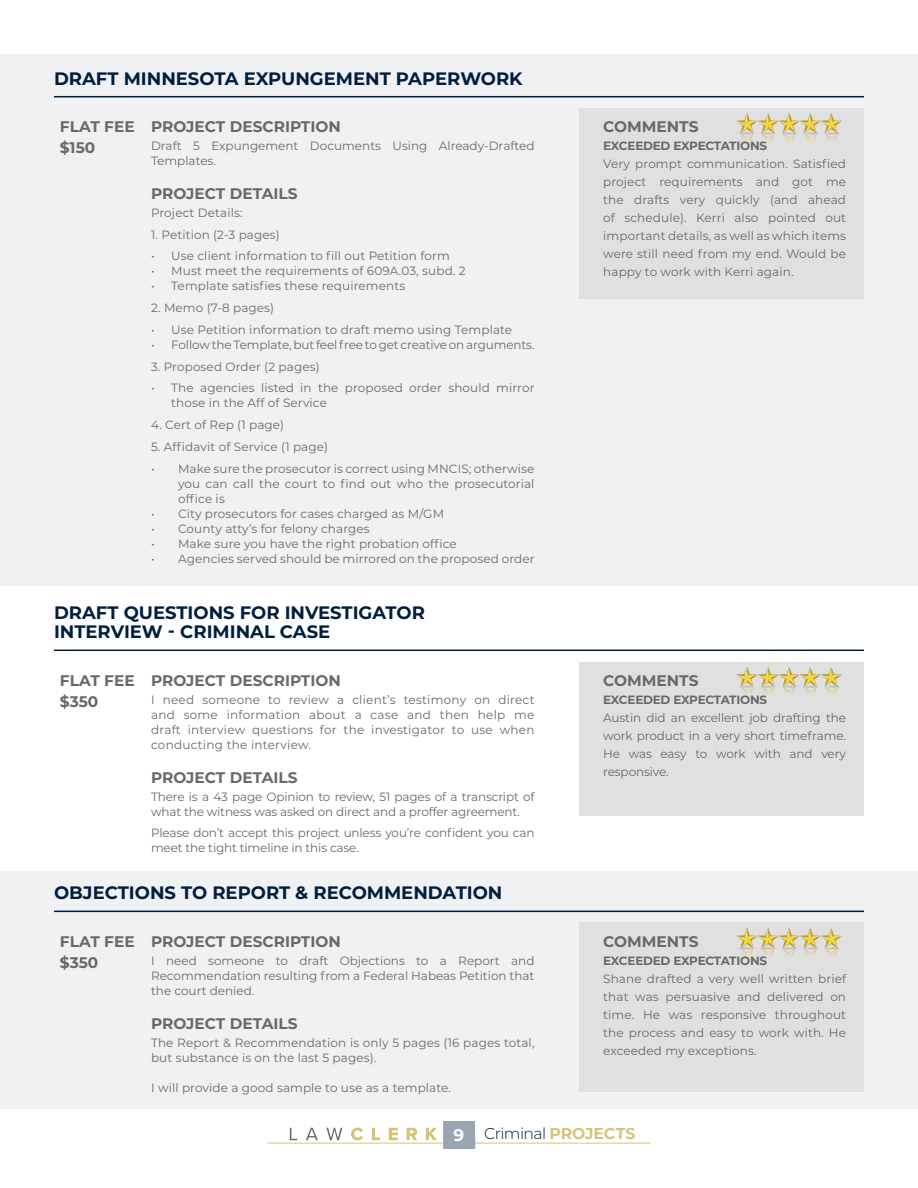
<style>
.page{position:relative;width:918px;height:1188px;background:#fff}
.page>*{position:absolute;margin:0;border:0;box-sizing:border-box;transform-origin:0 0}
.t1{font:700 18px/19.5px "Montserrat";color:#001e3e}
.t2{font:300 15.75px "Montserrat";letter-spacing:-.04em;color:#001e3e}
.t3{font:700 15.3px "Montserrat";color:#696969}
.t4{font:12px/18px "Montserrat";letter-spacing:.01em;color:#696969;text-align:justify}
.t5{font:12px/15px "Montserrat";letter-spacing:-.015em;color:#696969}
.t6{font:700 12px "Montserrat";letter-spacing:-.02em;color:#696969}
.t7{font:12px "Montserrat";letter-spacing:-.01em;color:#696969}
.s1{font-weight:700;font-size:16.95px;color:#fff}
.s2{font-weight:700;color:#d6c47a}
</style>
<div class="page">
<svg style="left:290px;top:1128px;width:7px;height:12px"></svg>
<svg style="left:306px;top:1128px;width:12px;height:12px"></svg>
<svg style="left:326px;top:1128px;width:16px;height:12px"></svg>
<svg style="left:351px;top:1128px;width:12px;height:12px"></svg>
<svg style="left:372px;top:1128px;width:8px;height:12px"></svg>
<svg style="left:389px;top:1128px;width:9px;height:12px"></svg>
<svg style="left:407px;top:1128px;width:10px;height:12px"></svg>
<svg style="left:426px;top:1128px;width:11px;height:12px"></svg>
<hr style="left:267px;top:1143px;width:384px;height:1px;background:#d6c47a">
<div style="left:443px;top:1121px;width:32px;height:28px;background:#99a5b2"></div>
<div style="left:0;top:871px;width:918px;height:237px;background:#f0f1f3"></div>
<div style="left:0;top:54px;width:918px;height:531px;background:#f0f1f3"></div>
<div style="left:580px;top:108px;width:284px;height:190px;background:#e0e0e0"></div>
<hr style="left:54px;top:96px;width:810px;height:1px;background:#001e3e">
<img style="left:737px;top:114px;width:105px;height:28px">
<div style="left:580px;top:923px;width:284px;height:169px;background:#e0e0e0"></div>
<hr style="left:54px;top:911px;width:810px;height:1px;background:#001e3e">
<img style="left:737px;top:928px;width:105px;height:29px">
<div style="left:580px;top:662px;width:284px;height:153px;background:#e0e0e0"></div>
<hr style="left:54px;top:650px;width:810px;height:1px;background:#001e3e">
<img style="left:736px;top:667px;width:106px;height:28px">
<p class="t1" style="left:54px;top:68px;width:470px">DRAFT MINNESOTA EXPUNGEMENT PAPERWORK</p>
<p class="t3" style="left:60px;top:116px;width:76px">FLAT FEE</p>
<p class="t3" style="left:151px;top:116px;width:191px">PROJECT DESCRIPTION</p>
<p class="t3" style="left:603px;top:116px;width:97px">COMMENTS</p>
<p class="t3" style="left:60px;top:137px;width:37px">$150</p>
<p class="t4" style="left:151px;top:138px;width:385px;line-height:15px">Draft 5 Expungement Documents Using Already-Drafted<br>Templates.</p>
<p class="t6" style="left:603px;top:137px;width:165px">EXCEEDED EXPECTATIONS</p>
<p class="t4" style="left:603px;top:154px;width:244px">Very prompt communication. Satisfied project requirements and got me the drafts very quickly (and ahead of schedule). Kerri also pointed out important details, as well as which items were still need from my end. Would be happy to work with Kerri again.</p>
<p class="t3" style="left:151px;top:183px;width:148px">PROJECT DETAILS</p>
<p class="t4" style="left:151px;top:203px;width:93px">Project Details:</p>
<p class="t4" style="left:151px;top:225px;width:130px">1. Petition (2-3 pages)</p>
<p class="t4" style="left:151px;top:247px;width:300px">• Use client information to fill out Petition form</p>
<p class="t4" style="left:151px;top:262px;width:316px">• Must meet the requirements of 609A.03, subd. 2</p>
<p class="t4" style="left:151px;top:277px;width:256px">• Template satisfies these requirements</p>
<p class="t4" style="left:151px;top:299px;width:125px">2. Memo (7-8 pages)</p>
<p class="t4" style="left:151px;top:320px;width:363px">• Use Petition information to draft memo using Template</p>
<p class="t7" style="left:151px;top:336px;width:385px">• Follow the Template, but feel free to get creative on arguments.</p>
<p class="t4" style="left:151px;top:357px;width:170px">3. Proposed Order (2 pages)</p>
<p class="t4" style="left:171px;top:380px;width:365px;line-height:15px;text-indent:-20px">• The agencies listed in the proposed order should mirror those in the Aff of Service</p>
<p class="t4" style="left:151px;top:416px;width:135px">4. Cert of Rep (1 page)</p>
<p class="t4" style="left:151px;top:437px;width:179px">5. Affidavit of Service (1 page)</p>
<p class="t4" style="left:178px;top:461px;width:358px;line-height:15px;text-indent:-27px">• Make sure the prosecutor is correct using MNCIS; otherwise you can call the court to find out who the prosecutorial office is</p>
<p class="t4" style="left:151px;top:504px;width:295px">• City prosecutors for cases charged as M/GM</p>
<p class="t4" style="left:151px;top:519px;width:220px">• County atty’s for felony charges</p>
<p class="t4" style="left:151px;top:534px;width:307px">• Make sure you have the right probation office</p>
<p class="t4" style="left:151px;top:549px;width:385px">• Agencies served should be mirrored on the proposed order</p>
<p class="t1" style="left:54px;top:602px;width:373px">DRAFT QUESTIONS FOR INVESTIGATOR<br>INTERVIEW - CRIMINAL CASE</p>
<p class="t3" style="left:60px;top:669px;width:76px">FLAT FEE</p>
<p class="t3" style="left:151px;top:669px;width:191px">PROJECT DESCRIPTION</p>
<p class="t3" style="left:603px;top:669px;width:97px">COMMENTS</p>
<p class="t3" style="left:60px;top:690px;width:40px">$350</p>
<p class="t4" style="left:151px;top:691px;width:385px;line-height:15px">I need someone to review a client’s testimony on direct and some information about a case and then help me draft interview questions for the investigator to use when conducting the interview.</p>
<p class="t6" style="left:603px;top:691px;width:165px">EXCEEDED EXPECTATIONS</p>
<p class="t4" style="left:603px;top:708px;width:244px">Austin did an excellent job drafting the work product in a very short timeframe.<br>He was easy to work with and very responsive.</p>
<p class="t3" style="left:151px;top:766px;width:148px">PROJECT DETAILS</p>
<p class="t5" style="left:151px;top:788px;width:385px">There is a 43 page Opinion to review, 51 pages of a transcript of what the witness was asked on direct and a proffer agreement.</p>
<p class="t5" style="left:151px;top:825px;width:385px">Please don’t accept this project unless you’re confident you can meet the tight timeline in this case.</p>
<p class="t1" style="left:54px;top:882px;width:450px">OBJECTIONS TO REPORT &amp; RECOMMENDATION</p>
<p class="t3" style="left:60px;top:931px;width:76px">FLAT FEE</p>
<p class="t3" style="left:151px;top:931px;width:191px">PROJECT DESCRIPTION</p>
<p class="t3" style="left:603px;top:931px;width:97px">COMMENTS</p>
<p class="t3" style="left:60px;top:951px;width:40px">$350</p>
<p class="t4" style="left:151px;top:952px;width:385px;line-height:15px">I need someone to draft Objections to a Report and Recommendation resulting from a Federal Habeas Petition that the court denied.</p>
<p class="t6" style="left:603px;top:952px;width:165px">EXCEEDED EXPECTATIONS</p>
<p class="t4" style="left:603px;top:969px;width:244px">Shane drafted a very well written brief that was persuasive and delivered on time. He was responsive throughout the process and easy to work with. He exceeded my exceptions.</p>
<p class="t3" style="left:151px;top:1013px;width:148px">PROJECT DETAILS</p>
<p class="t4" style="left:151px;top:1034px;width:385px;line-height:15px">The Report &amp; Recommendation is only 5 pages (16 pages total, but substance is on the last 5 pages).</p>
<p class="t4" style="left:151px;top:1078px;width:302px">I will provide a good sample to use as a template.</p>
<h2 class="t2" style="left:454px;top:1122px;width:183px"><span class="s1">9</span> Criminal <span class="s2">PROJECTS</span></h2>
</div>
